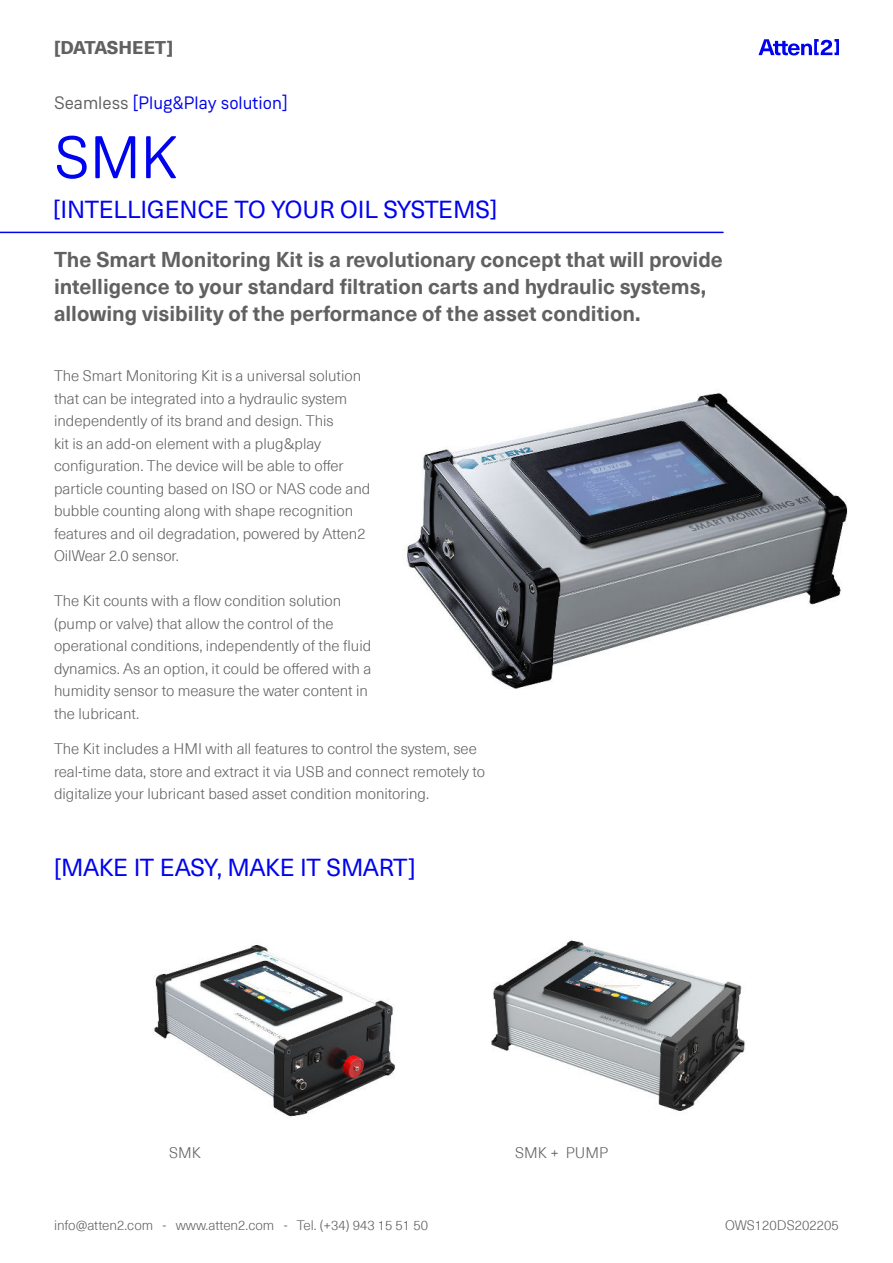
<style>
.page{position:relative;width:893px;height:1263px;background:#fff}
.page>*{position:absolute;margin:0;border:0;box-sizing:border-box;transform-origin:0 0}
.t1{font:60px "Weissenhof Grotesk";color:#0003ed}
.t2{font:24px "Neue Haas Unica Pro";color:#0003ed}
.t3{font:24px "Neue Haas Unica Pro";letter-spacing:-.02em;color:#0003ed}
.t4{font:700 21px/27px "Neue Haas Unica Pro";color:#616161}
.t5{font:18px "Weissenhof Grotesk";color:#0003ed}
.t6{font:800 18px "Neue Haas Unica Pro";letter-spacing:-.015em;color:#616161}
.t7{font:300 15px/22.5px "Neue Haas Unica Pro";color:#616161}
.t8{font:300 13.5px "Neue Haas Unica Pro";color:#616161}
.s1{color:#616161}
</style>
<div class="page">
<svg style="left:758px;top:39px;width:81px;height:16px"></svg>
<hr style="left:0;top:232px;width:723px;height:1px;background:#0003ed">
<img style="left:407px;top:393px;width:441px;height:296px">
<img style="left:154px;top:945px;width:241px;height:173px">
<img style="left:491px;top:939px;width:255px;height:172px">
<p class="t6" style="left:54px;top:40px;width:121px">[DATASHEET]</p>
<p class="t5" style="left:54px;top:95px;width:235px"><span class="s1">Seamless</span> [Plug&amp;Play solution]</p>
<h1 class="t1" style="left:54px;top:130px;width:125px">SMK</h1>
<h2 class="t2" style="left:53px;top:195px;width:446px">[INTELLIGENCE TO YOUR OIL SYSTEMS]</h2>
<h3 class="t4" style="left:54px;top:247px;width:670px">The Smart Monitoring Kit is a revolutionary concept that will provide intelligence to your standard filtration carts and hydraulic systems, allowing visibility of the performance of the asset condition.</h3>
<p class="t7" style="left:54px;top:366px;width:318px">The Smart Monitoring Kit is a universal solution that can be integrated into a hydraulic system independently of its brand and design. This<br>kit is an add-on element with a plug&amp;play configuration. The device will be able to offer particle counting based on ISO or NAS code and bubble counting along with shape recognition features and oil degradation, powered by Atten2<br>OilWear 2.0 sensor.</p>
<p class="t7" style="left:54px;top:590px;width:319px">The Kit counts with a flow condition solution (pump or valve) that allow the control of the operational conditions, independently of the fluid dynamics. As an option, it could be offered with a humidity sensor to measure the water content in the lubricant.</p>
<p class="t7" style="left:54px;top:738px;width:433px">The Kit includes a HMI with all features to control the system, see real-time data, store and extract it via USB and connect remotely to digitalize your lubricant based asset condition monitoring.</p>
<h2 class="t3" style="left:54px;top:853px;width:363px">[MAKE IT EASY, MAKE IT SMART]</h2>
<p class="t7" style="left:169px;top:1142px;width:33px">SMK</p>
<p class="t7" style="left:515px;top:1142px;width:94px">SMK + PUMP</p>
<p class="t8" style="left:54px;top:1219px;width:376px">info@atten2.com - www.atten2.com - Tel. (+34) 943 15 51 50</p>
<p class="t8" style="left:725px;top:1219px;width:115px">OWS120DS202205</p>
</div>
